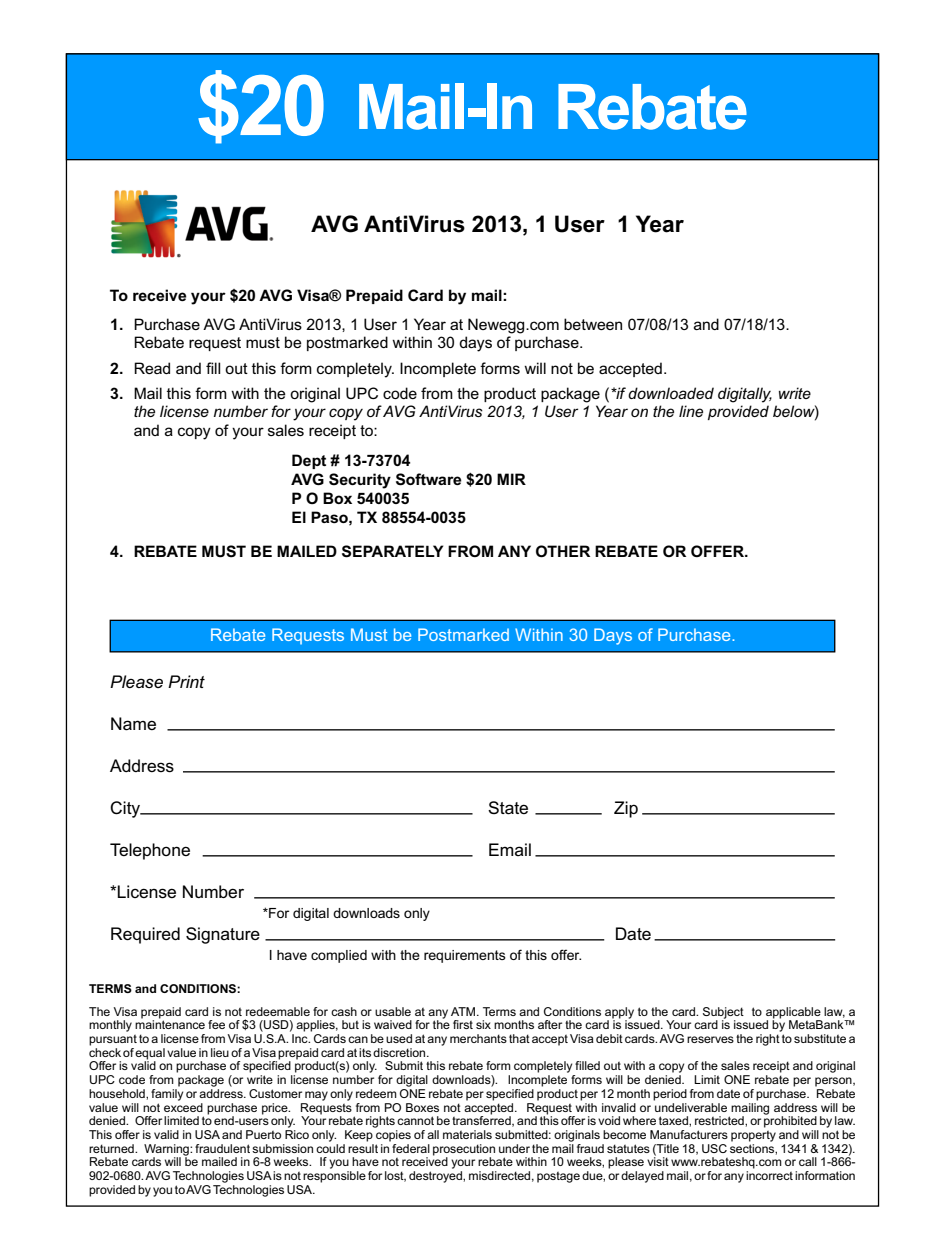
<style>
.page{position:relative;width:945px;height:1260px;background:#fff}
.page>*{position:absolute;margin:0;border:0;box-sizing:border-box;transform-origin:0 0}
.t1{font:700 63px "Arial";letter-spacing:-.045em;color:#fff}
.t2{font:700 22.75px "Arial";color:#000}
.t3{font:17.5px "Arial";color:#000}
.t4{font:17.5px "Arial";color:#fff}
.t5{font:italic 17.5px "Arial";color:#000}
.t6{font:15.75px/18.6px "Arial";color:#000}
.t7{font:700 15.75px/18.9px "Arial";color:#000}
.t8{font:italic 15.75px/18.6px "Arial";color:#000}
.t9{font:14px "Arial";color:#000}
.t10{font:12.25px/13.7px "Arial";color:#000}
.t11{font:700 12.25px "Arial";color:#000}
.s1{font-size:84px}
.s2{font-style:italic}
.s3{font-style:normal}
</style>
<div class="page">
<div style="left:65px;top:53px;width:815px;height:108px;background:#09f"></div>
<img style="left:111px;top:190px;width:163px;height:68px">
<svg style="left:109px;top:619px;width:727px;height:34px;background:#0990ea"></svg>
<hr style="left:168px;top:729px;width:667px;height:2px;background:#000">
<hr style="left:183px;top:771px;width:652px;height:2px;background:#000">
<hr style="left:140px;top:813px;width:332px;height:2px;background:#000">
<hr style="left:536px;top:813px;width:66px;height:2px;background:#000">
<hr style="left:642px;top:813px;width:193px;height:2px;background:#000">
<hr style="left:203px;top:855px;width:269px;height:2px;background:#000">
<hr style="left:536px;top:855px;width:299px;height:2px;background:#000">
<hr style="left:254px;top:897px;width:581px;height:2px;background:#000">
<hr style="left:655px;top:939px;width:180px;height:2px;background:#000">
<hr style="left:266px;top:939px;width:338px;height:2px;background:#000">
<h1 class="t1" style="left:195px;top:83px;width:555px"><span class="s1">$20</span> Mail-In Rebate</h1>
<h2 class="t2" style="left:312px;top:216px;width:374px">AVG AntiVirus 2013, 1 User 1 Year</h2>
<p class="t7" style="left:110px;top:288px;width:399px">To receive your $20 AVG Visa® Prepaid Card by mail:</p>
<p class="t7" style="left:110px;top:316px;width:15px">1.</p>
<p class="t7" style="left:110px;top:357px;width:15px;line-height:25.4px">2.<br>3.</p>
<p class="t6" style="left:134px;top:316px;width:658px">Purchase AVG AntiVirus 2013, 1 User 1 Year at Newegg.com between 07/08/13 and 07/18/13.<br>Rebate request must be postmarked within 30 days of purchase.</p>
<p class="t6" style="left:134px;top:357px;width:679px;line-height:25.4px">Read and fill out this form completely. Incomplete forms will not be accepted.<br>Mail this form with the original UPC code from the product package (<span class="s2">*if downloaded digitally, write</span></p>
<p class="t8" style="left:134px;top:404px;width:687px">the license number for your copy of AVG AntiVirus 2013, 1 User 1 Year on the line provided below<span class="s3">) and a copy of your sales receipt to:</span></p>
<p class="t7" style="left:292px;top:453px;width:236px">Dept # 13-73704<br>AVG Security Software $20 MIR<br>P O Box 540035<br>El Paso, TX 88554-0035</p>
<p class="t7" style="left:110px;top:543px;width:640px">4. REBATE MUST BE MAILED SEPARATELY FROM ANY OTHER REBATE OR OFFER.</p>
<h3 class="t4" style="left:210px;top:628px;width:528px">Rebate Requests Must be Postmarked Within 30 Days of Purchase.</h3>
<h3 class="t5" style="left:110px;top:675px;width:95px">Please Print</h3>
<h3 class="t3" style="left:110px;top:717px;width:48px">Name</h3>
<h3 class="t3" style="left:110px;top:759px;width:65px">Address</h3>
<h3 class="t3" style="left:110px;top:801px;width:32px">City</h3>
<h3 class="t3" style="left:488px;top:801px;width:42px">State</h3>
<h3 class="t3" style="left:614px;top:801px;width:26px">Zip</h3>
<h3 class="t3" style="left:110px;top:843px;width:82px">Telephone</h3>
<h3 class="t3" style="left:488px;top:843px;width:45px">Email</h3>
<h3 class="t3" style="left:110px;top:885px;width:135px">*License Number</h3>
<h3 class="t3" style="left:110px;top:927px;width:152px">Required Signature</h3>
<p class="t9" style="left:263px;top:908px;width:169px">*For digital downloads only</p>
<p class="t11" style="left:89px;top:984px;width:153px">TERMS and CONDITIONS:</p>
<p class="t9" style="left:269px;top:950px;width:315px">I have complied with the requirements of this offer.</p>
<h3 class="t3" style="left:615px;top:927px;width:38px">Date</h3>
<p class="t10" style="left:89px;top:1006px;width:768px">The Visa prepaid card is not redeemable for cash or usable at any ATM. Terms and Conditions apply to the card. Subject to applicable law, a monthly maintenance fee of $3 (USD) applies, but is waived for the first six months after the card is issued. Your card is issued by MetaBank™ pursuant to a license from Visa U.S.A. Inc. Cards can be used at any merchants that accept Visa debit cards. AVG reserves the right to substitute a check of equal value in lieu of a Visa prepaid card at its discretion.<br>Offer is valid on purchase of specified product(s) only. Submit this rebate form completely filled out with a copy of the sales receipt and original UPC code from package (or write in license number for digital downloads). Incomplete forms will be denied. Limit ONE rebate per person, household, family or address. Customer may only redeem ONE rebate per specified product per 12 month period from date of purchase. Rebate value will not exceed purchase price. Requests from PO Boxes not accepted. Request with invalid or undeliverable mailing address will be denied. Offer limited to end-users only. Your rebate rights cannot be transferred, and this offer is void where taxed, restricted, or prohibited by law.<br>This offer is valid in USA and Puerto Rico only. Keep copies of all materials submitted: originals become Manufacturers property and will not be returned. Warning: fraudulent submission could result in federal prosecution under the mail fraud statutes (Title 18, USC sections, 1341 &amp; 1342).<br>Rebate cards will be mailed in 6-8 weeks. If you have not received your rebate within 10 weeks, please visit www.rebateshq.com or call 1-866- 902-0680. AVG Technologies USAis not responsible for lost, destroyed, misdirected, postage due, or delayed mail, or for any incorrect information provided by you to AVG Technologies USA.</p>
</div>
